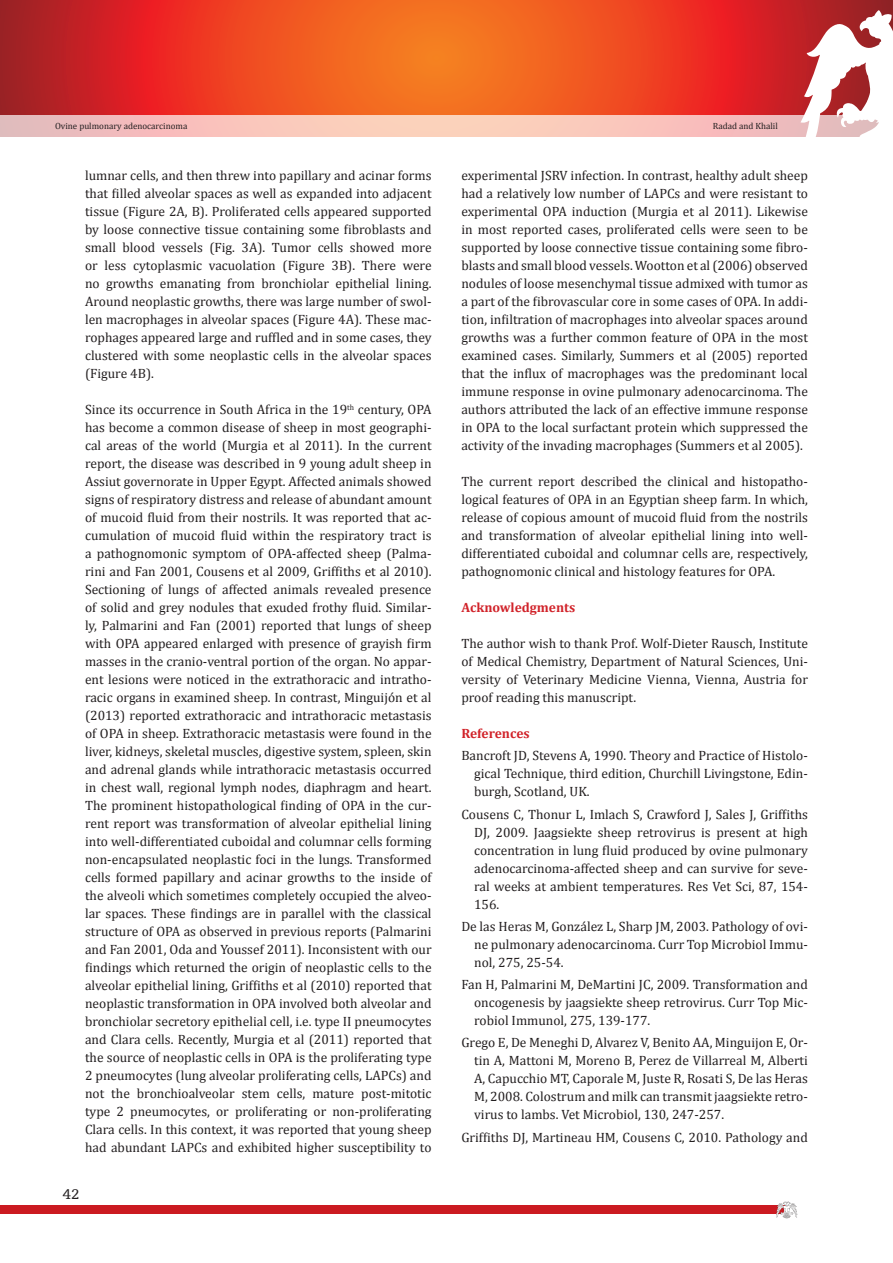
<style>
.page{position:relative;width:893px;height:1263px;background:#fff}
.page>*{position:absolute;margin:0;border:0;box-sizing:border-box;transform-origin:0 0}
.t1{font:15px "Humanist Slabserif 712 BT";color:#231f20}
.Standartım{font:13.5px/18px "Cambria";color:#231f20;text-align:justify}
.Kaynaklar{font:13.5px/18px "Cambria";color:#231f20;text-align:justify}
.Standartım-2{font:700 13.5px "Cambria";color:#d1232a}
.t2{font:9px "Cambria";color:#231f20}
</style>
<div class="page">
<svg style="left:0;top:0;width:800px;height:115px;background:#e54522"></svg>
<div style="left:0;top:1205px;width:787px;height:9px;background:#cb1a21"></div>
<svg style="left:776px;top:1201px;width:21px;height:17px"></svg>
<svg style="left:0;top:115px;width:800px;height:21px;background:#f6c5bb"></svg>
<svg style="left:800px;top:0;width:93px;height:137px"></svg>
<p class="t2" style="left:55px;top:121px;width:134px">Ovine pulmonary adenocarcinoma</p>
<p class="t2" style="left:713px;top:121px;width:67px">Radad and Khalil</p>
<p class="Standartım" style="left:85px;top:166px;width:348px">lumnar cells, and then threw into papillary and acinar forms that filled alveolar spaces as well as expanded into adjacent tissue (Figure 2A, B). Proliferated cells appeared supported by loose connective tissue containing some fibroblasts and small blood vessels (Fig. 3A). Tumor cells showed more or less cytoplasmic vacuolation (Figure 3B). There were no growths emanating from bronchiolar epithelial lining.<br>Around neoplastic growths, there was large number of swol&shy;len macrophages in alveolar spaces (Figure 4A). These mac&shy;rophages appeared large and ruffled and in some cases, they clustered with some neoplastic cells in the alveolar spaces (Figure 4B).</p>
<p class="Standartım" style="left:85px;top:400px;width:348px">Since its occurrence in South Africa in the 19<sup>th</sup> century, OPA has become a common disease of sheep in most geographi&shy;cal areas of the world (Murgia et al 2011). In the current report, the disease was described in 9 young adult sheep in Assiut governorate in Upper Egypt. Affected animals showed signs of respiratory distress and release of abundant amount of mucoid fluid from their nostrils. It was reported that ac&shy;cumulation of mucoid fluid within the respiratory tract is a pathognomonic symptom of OPA-affected sheep (Palma&shy;rini and Fan 2001, Cousens et al 2009, Griffiths et al 2010).<br>Sectioning of lungs of affected animals revealed presence of solid and grey nodules that exuded frothy fluid. Similar&shy;ly, Palmarini and Fan (2001) reported that lungs of sheep with OPA appeared enlarged with presence of grayish firm masses in the cranio-ventral portion of the organ. No appar&shy;ent lesions were noticed in the extrathoracic and intratho&shy;racic organs in examined sheep. In contrast, Minguijón et al (2013) reported extrathoracic and intrathoracic metastasis of OPA in sheep. Extrathoracic metastasis were found in the liver, kidneys, skeletal muscles, digestive system, spleen, skin and adrenal glands while intrathoracic metastasis occurred in chest wall, regional lymph nodes, diaphragm and heart.<br>The prominent histopathological finding of OPA in the cur&shy;rent report was transformation of alveolar epithelial lining into well-differentiated cuboidal and columnar cells forming non-encapsulated neoplastic foci in the lungs. Transformed cells formed papillary and acinar growths to the inside of the alveoli which sometimes completely occupied the alveo&shy;lar spaces. These findings are in parallel with the classical structure of OPA as observed in previous reports (Palmarini and Fan 2001, Oda and Youssef 2011). Inconsistent with our findings which returned the origin of neoplastic cells to the alveolar epithelial lining, Griffiths et al (2010) reported that neoplastic transformation in OPA involved both alveolar and bronchiolar secretory epithelial cell, i.e. type II pneumocytes and Clara cells. Recently, Murgia et al (2011) reported that the source of neoplastic cells in OPA is the proliferating type 2 pneumocytes (lung alveolar proliferating cells, LAPCs) and not the bronchioalveolar stem cells, mature post-mitotic type 2 pneumocytes, or proliferating or non-proliferating Clara cells. In this context, it was reported that young sheep had abundant LAPCs and exhibited higher susceptibility to</p>
<p class="Standartım" style="left:461px;top:166px;width:348px">experimental JSRV infection. In contrast, healthy adult sheep had a relatively low number of LAPCs and were resistant to experimental OPA induction (Murgia et al 2011). Likewise in most reported cases, proliferated cells were seen to be supported by loose connective tissue containing some fibro&shy;blasts and small blood vessels. Wootton et al (2006) observed nodules of loose mesenchymal tissue admixed with tumor as a part of the fibrovascular core in some cases of OPA. In addi&shy;tion, infiltration of macrophages into alveolar spaces around growths was a further common feature of OPA in the most examined cases. Similarly, Summers et al (2005) reported that the influx of macrophages was the predominant local immune response in ovine pulmonary adenocarcinoma. The authors attributed the lack of an effective immune response in OPA to the local surfactant protein which suppressed the activity of the invading macrophages (Summers et al 2005).</p>
<p class="Standartım" style="left:461px;top:472px;width:348px">The current report described the clinical and histopatho&shy;logical features of OPA in an Egyptian sheep farm. In which, release of copious amount of mucoid fluid from the nostrils and transformation of alveolar epithelial lining into well&shy;differentiated cuboidal and columnar cells are, respectively, pathognomonic clinical and histology features for OPA.</p>
<p class="Standartım-2" style="left:461px;top:598px;width:115px">Acknowledgments</p>
<p class="Standartım" style="left:461px;top:634px;width:348px">The author wish to thank Prof. Wolf-Dieter Rausch, Institute of Medical Chemistry, Department of Natural Sciences, Uni&shy;versity of Veterinary Medicine Vienna, Vienna, Austria for proof reading this manuscript.</p>
<p class="Standartım-2" style="left:461px;top:724px;width:70px">References</p>
<p class="Kaynaklar" style="left:474px;top:747px;width:335px;text-indent:-13px">Bancroft JD, Stevens A, 1990. Theory and Practice of Histolo&shy;gical Technique, third edition, Churchill Livingstone, Edin&shy;burgh, Scotland, UK.</p>
<p class="Kaynaklar" style="left:474px;top:805px;width:335px;text-indent:-13px">Cousens C, Thonur L, Imlach S, Crawford J, Sales J, Griffiths DJ, 2009. Jaagsiekte sheep retrovirus is present at high concentration in lung fluid produced by ovine pulmonary adenocarcinoma-affected sheep and can survive for seve&shy;ral weeks at ambient temperatures. Res Vet Sci, 87, 154- 156.</p>
<p class="Kaynaklar" style="left:474px;top:917px;width:335px;text-indent:-13px">De las Heras M, González L, Sharp JM, 2003. Pathology of ovi&shy;ne pulmonary adenocarcinoma. Curr Top Microbiol Immu&shy;nol, 275, 25-54.</p>
<p class="Kaynaklar" style="left:474px;top:975px;width:335px;text-indent:-13px">Fan H, Palmarini M, DeMartini JC, 2009. Transformation and oncogenesis by jaagsiekte sheep retrovirus. Curr Top Mic&shy;robiol Immunol, 275, 139-177.</p>
<p class="Kaynaklar" style="left:474px;top:1034px;width:335px;text-indent:-13px">Grego E, De Meneghi D, Alvarez V, Benito AA, Minguijon E, Or&shy;tin A, Mattoni M, Moreno B, Perez de Villarreal M, Alberti A, Capucchio MT, Caporale M, Juste R, Rosati S, De las Heras M, 2008. Colostrum and milk can transmit jaagsiekte retro&shy;virus to lambs. Vet Microbiol, 130, 247-257.</p>
<p class="Kaynaklar" style="left:461px;top:1128px;width:348px">Griffiths DJ, Martineau HM, Cousens C, 2010. Pathology and</p>
<p class="t1" style="left:63px;top:1184px;width:18px">42</p>
</div>
